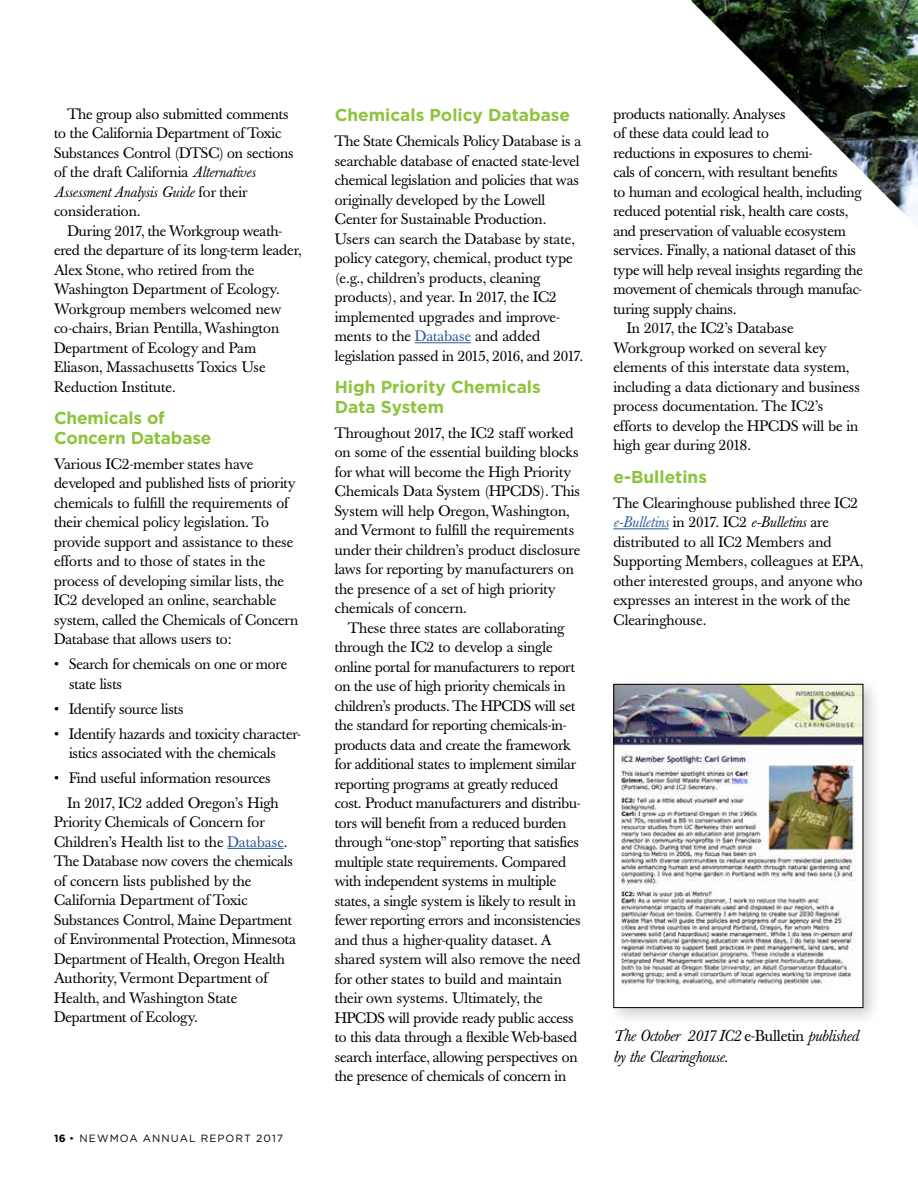
<style>
.page{position:relative;width:918px;height:1188px;background:#fff}
.page>*{position:absolute;margin:0;border:0;box-sizing:border-box;transform-origin:0 0}
.t1{font:700 17.25px/19.5px "Gotham";color:#8ec33d}
.t2{font:italic 15.75px/21px "Baskerville Book BQ";letter-spacing:-.01em;color:#000}
.t3{font:15px/19.5px "Baskerville Book BQ";letter-spacing:-.01em;color:#000}
.t4{font:10.5px "Gotham";letter-spacing:.1em;color:#000}
.s1{font-style:italic}
.s2{color:#285897}
.s3{font-weight:700}
.s4{font-style:italic;color:#285897}
.s5{font-style:normal}
</style>
<div class="page">
<hr style="left:227px;top:848px;width:57px;height:1px;background:#285897">
<hr style="left:415px;top:342px;width:56px;height:1px;background:#285897">
<hr style="left:613px;top:528px;width:56px;height:1px;background:#285897">
<div style="left:607px;top:677px;width:274px;height:350px;background:#000;opacity:.2"></div>
<div style="left:614px;top:684px;width:249px;height:324px;background:#fff"></div>
<img style="left:615px;top:686px;width:246px;height:299px">
<div style="left:613px;top:684px;width:250px;height:324px;border:1px solid #000"></div>
<img style="left:691px;top:0;width:227px;height:218px">
<p class="t3" style="left:54px;top:104px;width:241px;text-indent:14px">The group also submitted comments to the California Department of Toxic Substances Control (DTSC) on sections of the draft California <span class="s1">Alternatives Assessment Analysis Guide</span> for their consideration.</p>
<p class="t3" style="left:54px;top:221px;width:250px;text-indent:14px">During 2017, the Workgroup weath&shy;ered the departure of its long-term leader, Alex Stone, who retired from the Washington Department of Ecology.<br>Workgroup members welcomed new co-chairs, Brian Pentilla, Washington Department of Ecology and Pam Eliason, Massachusetts Toxics Use Reduction Institute.</p>
<p class="t1" style="left:54px;top:408px;width:159px">Chemicals of<br>Concern Database</p>
<p class="t3" style="left:54px;top:454px;width:246px">Various IC2-member states have developed and published lists of priority chemicals to fulfill the requirements of their chemical policy legislation. To provide support and assistance to these efforts and to those of states in the process of developing similar lists, the IC2 developed an online, searchable system, called the Chemicals of Concern Database that allows users to:</p>
<p class="t3" style="left:69px;top:655px;width:220px;text-indent:-15px">• Search for chemicals on one or more state lists</p>
<p class="t3" style="left:54px;top:699px;width:131px">• Identify source lists</p>
<p class="t3" style="left:69px;top:724px;width:234px;text-indent:-15px">• Identify hazards and toxicity character&shy;istics associated with the chemicals</p>
<p class="t3" style="left:68px;top:766px;width:213px;line-height:24.9px;text-indent:-14px">• Find useful information resources<br>In 2017, IC2 added Oregon’s High</p>
<p class="t3" style="left:54px;top:813px;width:243px">Priority Chemicals of Concern for Children’s Health list to the <span class="s2">Database</span>.<br>The Database now covers the chemicals of concern lists published by the California Department of Toxic Substances Control, Maine Department of Environmental Protection, Minnesota Department of Health, Oregon Health Authority, Vermont Department of Health, and Washington State Department of Ecology.</p>
<p class="t4" style="left:54px;top:1132px;width:231px"><span class="s3">16</span> • NEWMOA ANNUAL REPORT 2017</p>
<p class="t1" style="left:335px;top:105px;width:237px">Chemicals Policy Database</p>
<p class="t3" style="left:335px;top:132px;width:250px">The State Chemicals Policy Database is a searchable database of enacted state-level chemical legislation and policies that was originally developed by the Lowell Center for Sustainable Production.<br>Users can search the Database by state, policy category, chemical, product type (e.g., children’s products, cleaning products), and year. In 2017, the IC2 implemented upgrades and improve&shy;ments to the <span class="s2">Database</span> and added legislation passed in 2015, 2016, and 2017.</p>
<p class="t1" style="left:335px;top:377px;width:207px">High Priority Chemicals<br>Data System</p>
<p class="t3" style="left:335px;top:423px;width:247px">Throughout 2017, the IC2 staff worked on some of the essential building blocks for what will become the High Priority Chemicals Data System (HPCDS). This System will help Oregon, Washington, and Vermont to fulfill the requirements under their children’s product disclosure laws for reporting by manufacturers on the presence of a set of high priority chemicals of concern.</p>
<p class="t3" style="left:335px;top:618px;width:248px;text-indent:14px">These three states are collaborating through the IC2 to develop a single online portal for manufacturers to report on the use of high priority chemicals in children’s products. The HPCDS will set the standard for reporting chemicals-in&shy;products data and create the framework for additional states to implement similar reporting programs at greatly reduced cost. Product manufacturers and distribu&shy;tors will benefit from a reduced burden through “one-stop” reporting that satisfies multiple state requirements. Compared with independent systems in multiple states, a single system is likely to result in fewer reporting errors and inconsistencies and thus a higher-quality dataset. A shared system will also remove the need for other states to build and maintain their own systems. Ultimately, the HPCDS will provide ready public access to this data through a flexible Web-based search interface, allowing perspectives on the presence of chemicals of concern in</p>
<p class="t3" style="left:613px;top:104px;width:174px">products nationally. Analyses</p>
<p class="t3" style="left:613px;top:124px;width:157px">of these data could lead to</p>
<p class="t3" style="left:613px;top:143px;width:200px">reductions in exposures to chemi-</p>
<p class="t3" style="left:613px;top:163px;width:226px">cals of concern, with resultant benefits</p>
<p class="t3" style="left:613px;top:182px;width:250px">to human and ecological health, including</p>
<p class="t3" style="left:613px;top:202px;width:237px">reduced potential risk, health care costs,</p>
<p class="t3" style="left:613px;top:221px;width:234px">and preservation of valuable ecosystem</p>
<p class="t3" style="left:613px;top:241px;width:244px">services. Finally, a national dataset of this</p>
<p class="t3" style="left:613px;top:260px;width:251px">type will help reveal insights regarding the</p>
<p class="t3" style="left:613px;top:280px;width:250px">movement of chemicals through manufac-</p>
<p class="t3" style="left:613px;top:299px;width:125px">turing supply chains.</p>
<p class="t3" style="left:627px;top:319px;width:168px">In 2017, the IC2’s Database</p>
<p class="t3" style="left:613px;top:338px;width:215px">Workgroup worked on several key</p>
<p class="t3" style="left:613px;top:358px;width:238px">elements of this interstate data system,</p>
<p class="t3" style="left:613px;top:377px;width:248px">including a data dictionary and business</p>
<p class="t3" style="left:613px;top:397px;width:212px">process documentation. The IC2’s</p>
<p class="t3" style="left:613px;top:416px;width:246px">efforts to develop the HPCDS will be in</p>
<p class="t3" style="left:613px;top:436px;width:139px">high gear during 2018.</p>
<p class="t1" style="left:613px;top:467px;width:95px">e-Bulletins</p>
<p class="t3" style="left:613px;top:493px;width:252px">The Clearinghouse published three IC2 <span class="s4">e-Bulletins</span> in 2017. IC2 <span class="s1">e-Bulletins</span> are distributed to all IC2 Members and Supporting Members, colleagues at EPA, other interested groups, and anyone who expresses an interest in the work of the Clearinghouse.</p>
<p class="t2" style="left:613px;top:1025px;width:247px">The October 2017 IC2 <span class="s5">e-Bulletin</span> published by the Clearinghouse.</p>
</div>
